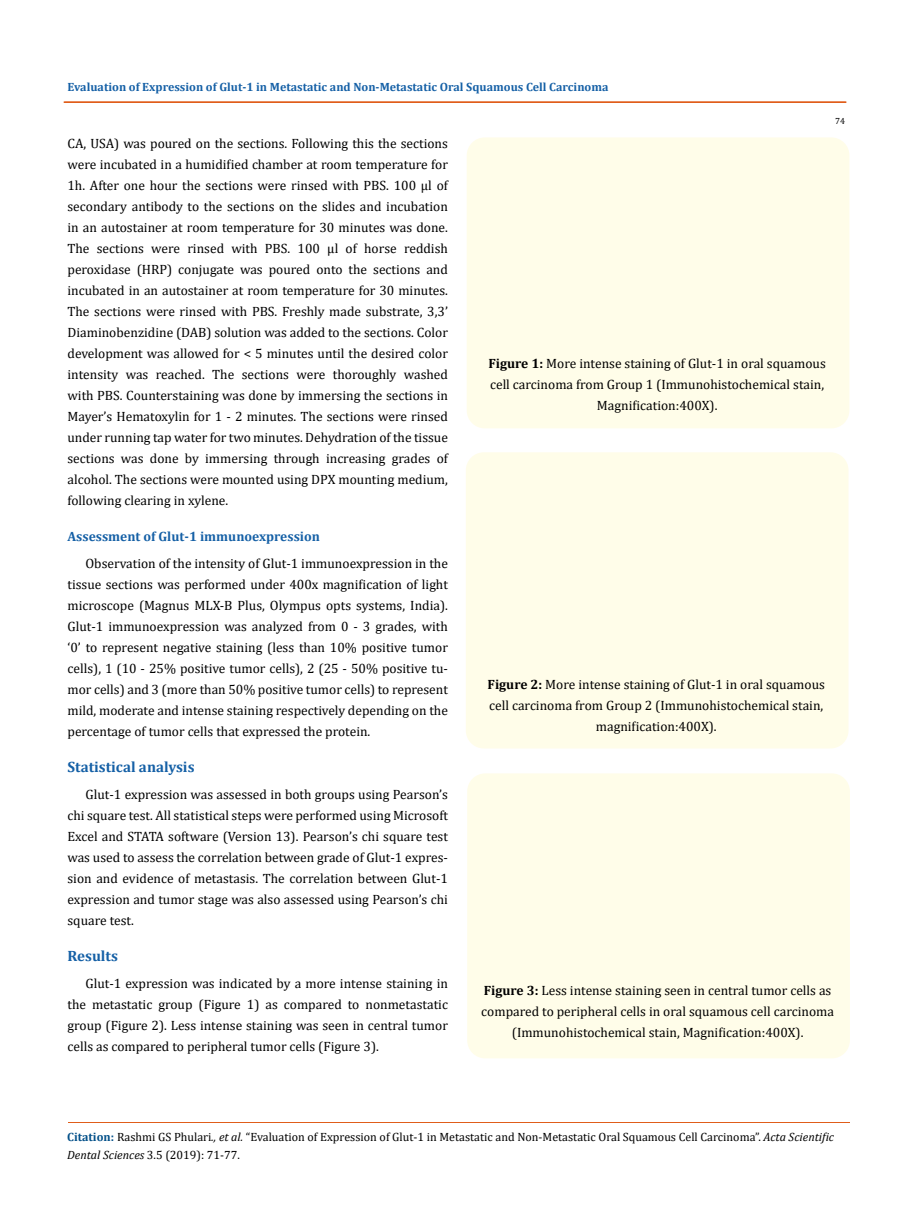
<style>
.page{position:relative;width:917px;height:1224px;background:#fff}
.page>*{position:absolute;margin:0;border:0;box-sizing:border-box;transform-origin:0 0}
.t1{font:700 15px "Cambria";color:#1560a6}
.t2{font:13.5px/21px "Cambria";color:#000;text-align:justify}
.t3{font:700 13.5px "Cambria";color:#1560a6}
.t4{font:12px/18px "Cambria";color:#000}
.t5{font:700 12px "Cambria";color:#1560a6}
.t6{font:9px "Cambria";color:#000}
.s1{font-weight:700}
.s2{font-weight:700;color:#035089}
.s3{font-style:italic}
</style>
<div class="page">
<div style="left:466px;top:137px;width:383px;height:291px;background:#fffde9;border-radius:18px"></div>
<div style="left:466px;top:452px;width:382px;height:296px;background:#fffde9;border-radius:18px"></div>
<div style="left:467px;top:773px;width:382px;height:285px;background:#fffde9;border-radius:18px"></div>
<hr style="left:68px;top:1123px;width:781px;height:1px;background:#e05d1a">
<div style="left:64px;top:102px;width:782px;height:1px;border:1px solid #e05d1a"></div>
<p class="t5" style="left:67px;top:79px;width:542px">Evaluation of Expression of Glut-1 in Metastatic and Non-Metastatic Oral Squamous Cell Carcinoma</p>
<p class="t6" style="left:835px;top:115px;width:11px">74</p>
<p class="t2" style="left:67px;top:133px;width:382px">CA, USA) was poured on the sections. Following this the sections were incubated in a humidified chamber at room temperature for 1h. After one hour the sections were rinsed with PBS. 100 μl of secondary antibody to the sections on the slides and incubation in an autostainer at room temperature for 30 minutes was done.<br>The sections were rinsed with PBS. 100 μl of horse reddish peroxidase (HRP) conjugate was poured onto the sections and incubated in an autostainer at room temperature for 30 minutes.<br>The sections were rinsed with PBS. Freshly made substrate, 3,3’ Diaminobenzidine (DAB) solution was added to the sections. Color development was allowed for &lt; 5 minutes until the desired color intensity was reached. The sections were thoroughly washed with PBS. Counterstaining was done by immersing the sections in Mayer’s Hematoxylin for 1 - 2 minutes. The sections were rinsed under running tap water for two minutes. Dehydration of the tissue sections was done by immersing through increasing grades of alcohol. The sections were mounted using DPX mounting medium, following clearing in xylene.</p>
<p class="t3" style="left:67px;top:527px;width:254px">Assessment of Glut-1 immunoexpression</p>
<p class="t2" style="left:67px;top:553px;width:382px;text-indent:18px">Observation of the intensity of Glut-1 immunoexpression in the tissue sections was performed under 400x magnification of light microscope (Magnus MLX-B Plus, Olympus opts systems, India).<br>Glut-1 immunoexpression was analyzed from 0 - 3 grades, with ‘0’ to represent negative staining (less than 10% positive tumor cells), 1 (10 - 25% positive tumor cells), 2 (25 - 50% positive tu&shy;mor cells) and 3 (more than 50% positive tumor cells) to represent mild, moderate and intense staining respectively depending on the percentage of tumor cells that expressed the protein.</p>
<p class="t1" style="left:67px;top:756px;width:129px">Statistical analysis</p>
<p class="t2" style="left:67px;top:784px;width:382px;text-indent:18px">Glut-1 expression was assessed in both groups using Pearson’s chi square test. All statistical steps were performed using Microsoft Excel and STATA software (Version 13). Pearson’s chi square test was used to assess the correlation between grade of Glut-1 expres&shy;sion and evidence of metastasis. The correlation between Glut-1 expression and tumor stage was also assessed using Pearson’s chi square test.</p>
<p class="t1" style="left:67px;top:945px;width:52px">Results</p>
<p class="t2" style="left:67px;top:973px;width:382px;text-indent:18px">Glut-1 expression was indicated by a more intense staining in the metastatic group (Figure 1) as compared to nonmetastatic group (Figure 2). Less intense staining was seen in central tumor cells as compared to peripheral tumor cells (Figure 3).</p>
<p class="t2" style="left:488px;top:353px;width:339px;text-align:center"><span class="s1">Figure 1:</span> More intense staining of Glut-1 in oral squamous cell carcinoma from Group 1 (Immunohistochemical stain,<br>Magnification:400X).</p>
<p class="t2" style="left:487px;top:674px;width:339px;text-align:center"><span class="s1">Figure 2:</span> More intense staining of Glut-1 in oral squamous cell carcinoma from Group 2 (Immunohistochemical stain, magnification:400X).</p>
<p class="t2" style="left:481px;top:980px;width:354px;text-align:center"><span class="s1">Figure 3:</span> Less intense staining seen in central tumor cells as compared to peripheral cells in oral squamous cell carcinoma (Immunohistochemical stain, Magnification:400X).</p>
<p class="t4" style="left:67px;top:1128px;width:768px"><span class="s2">Citation:</span> Rashmi GS Phulari<span class="s3">., et al.</span> “Evaluation of Expression of Glut-1 in Metastatic and Non-Metastatic Oral Squamous Cell Carcinoma”. <span class="s3">Acta Scientific<br>Dental Sciences</span> 3.5 (2019): 71-77.</p>
</div>
